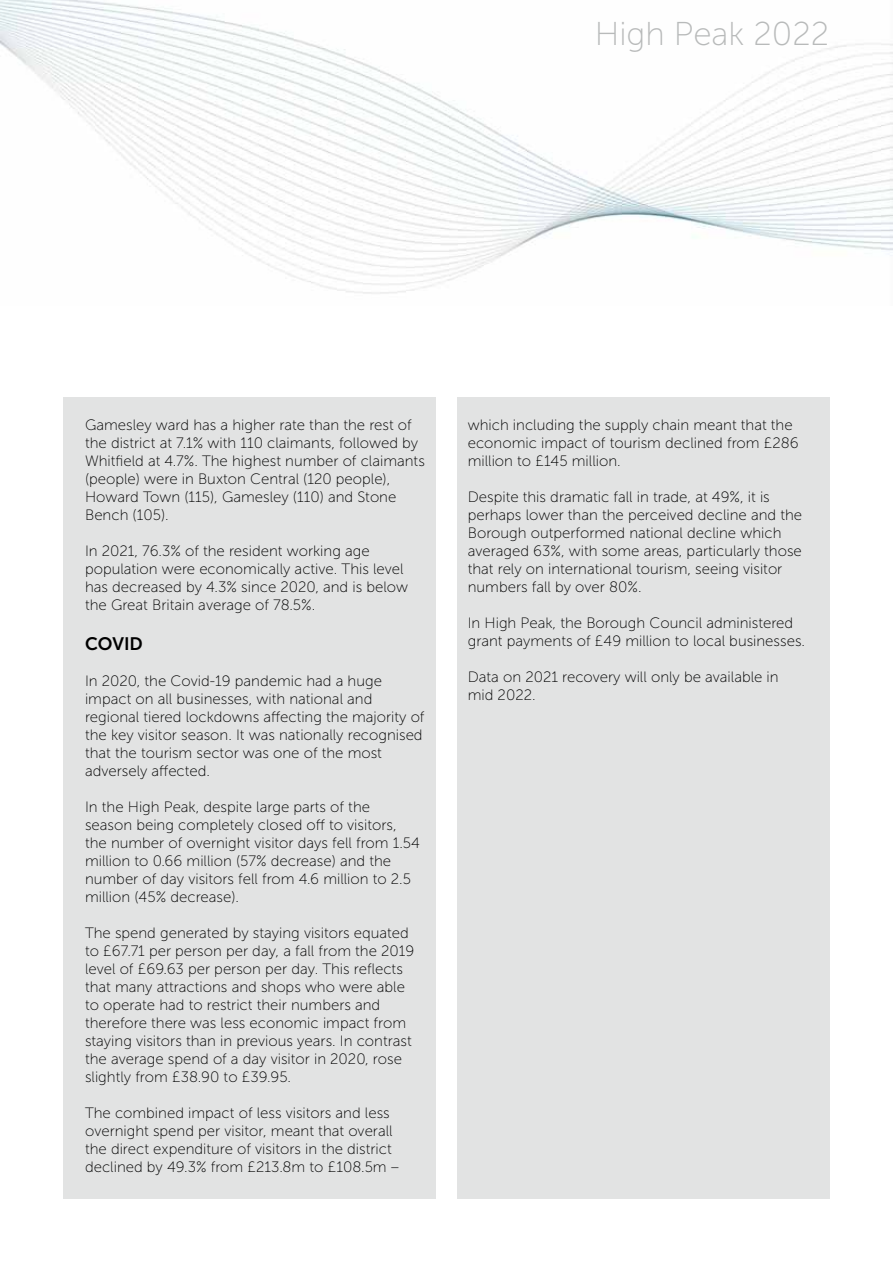
<style>
.page{position:relative;width:893px;height:1263px;background:#fff}
.page>*{position:absolute;margin:0;border:0;box-sizing:border-box;transform-origin:0 0}
.t1{font:33px "Museo Sans 100";color:#b8baba}
.Subhead_H1{font:18px "Museo Sans 700";color:#000}
.t2{font:15px/18px "Museo Sans 100";color:#000}
</style>
<div class="page">
<img style="left:0;top:0;width:893px;height:294px">
<div style="left:64px;top:398px;width:372px;height:801px;background:#e2e3e3"></div>
<div style="left:457px;top:398px;width:372px;height:801px;background:#e2e3e3"></div>
<h1 class="t1" style="left:595px;top:17px;width:236px">High Peak 2022</h1>
<p class="t2" style="left:85px;top:416px;width:341px">Gamesley ward has a higher rate than the rest of the district at 7.1% with 110 claimants, followed by Whitfield at 4.7%. The highest number of claimants (people) were in Buxton Central (120 people), Howard Town (115), Gamesley (110) and Stone Bench (105).</p>
<p class="t2" style="left:85px;top:542px;width:325px">In 2021, 76.3% of the resident working age population were economically active. This level has decreased by 4.3% since 2020, and is below the Great Britain average of 78.5%.</p>
<h1 class="Subhead_H1" style="left:85px;top:633px;width:59px">COVID</h1>
<p class="t2" style="left:85px;top:672px;width:341px">In 2020, the Covid-19 pandemic had a huge impact on all businesses, with national and regional tiered lockdowns affecting the majority of the key visitor season. It was nationally recognised that the tourism sector was one of the most adversely affected.</p>
<p class="t2" style="left:85px;top:798px;width:336px">In the High Peak, despite large parts of the season being completely closed off to visitors, the number of overnight visitor days fell from 1.54 million to 0.66 million (57% decrease) and the number of day visitors fell from 4.6 million to 2.5 million (45% decrease).</p>
<p class="t2" style="left:85px;top:924px;width:331px">The spend generated by staying visitors equated to £67.71 per person per day, a fall from the 2019 level of £69.63 per person per day. This reflects that many attractions and shops who were able to operate had to restrict their numbers and therefore there was less economic impact from staying visitors than in previous years. In contrast the average spend of a day visitor in 2020, rose slightly from £38.90 to £39.95.</p>
<p class="t2" style="left:85px;top:1104px;width:316px">The combined impact of less visitors and less overnight spend per visitor, meant that overall the direct expenditure of visitors in the district declined by 49.3% from £213.8m to £108.5m –</p>
<p class="t2" style="left:468px;top:416px;width:333px">which including the supply chain meant that the economic impact of tourism declined from £286 million to £145 million.</p>
<p class="t2" style="left:468px;top:488px;width:336px">Despite this dramatic fall in trade, at 49%, it is perhaps lower than the perceived decline and the Borough outperformed national decline which averaged 63%, with some areas, particularly those that rely on international tourism, seeing visitor numbers fall by over 80%.</p>
<p class="t2" style="left:468px;top:614px;width:339px">In High Peak, the Borough Council administered grant payments of £49 million to local businesses.</p>
<p class="t2" style="left:468px;top:668px;width:312px">Data on 2021 recovery will only be available in mid 2022.</p>
</div>
